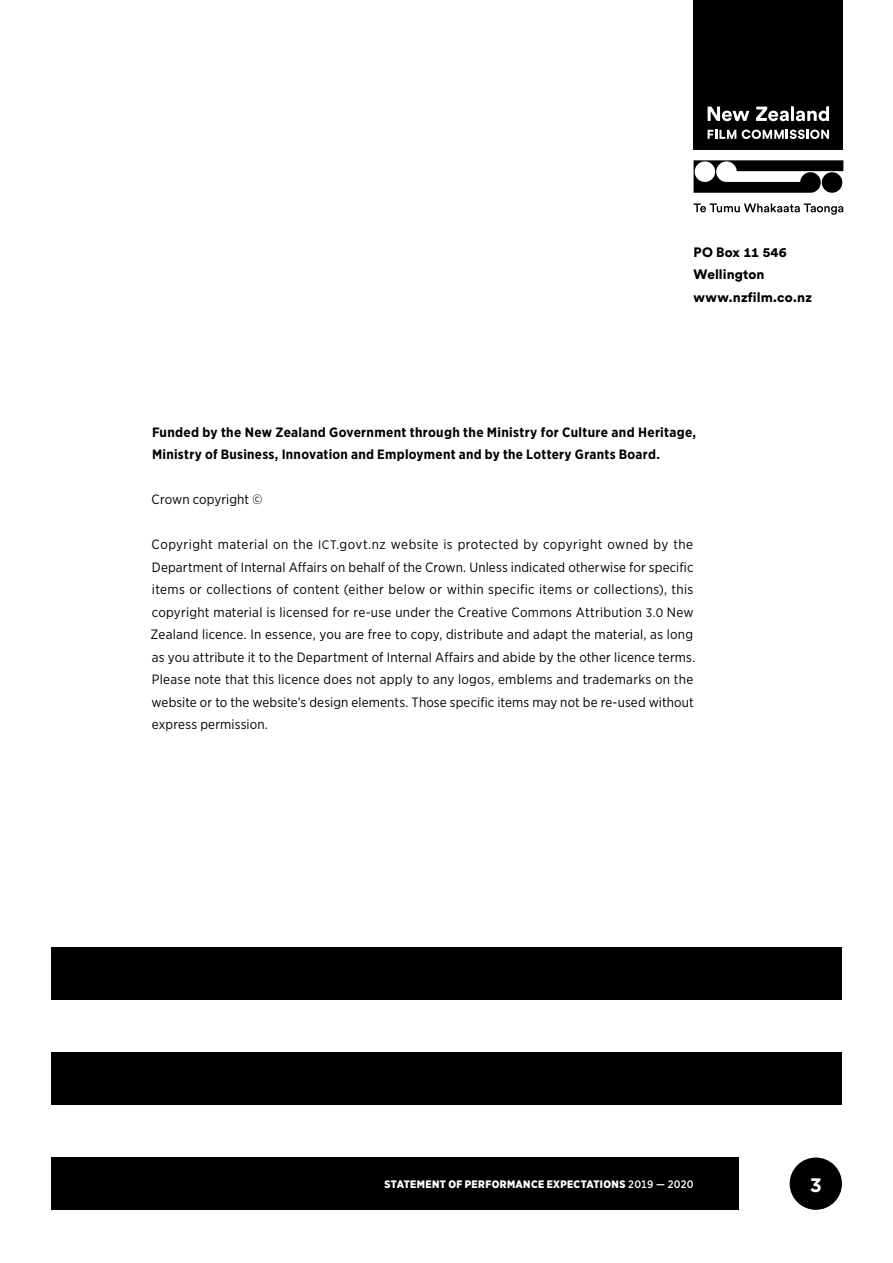
<style>
.page{position:relative;width:893px;height:1263px;background:#fff}
.page>*{position:absolute;margin:0;border:0;box-sizing:border-box;transform-origin:0 0}
.t1{font:700 19.5px "Gotham";color:#fff}
.t2{font:13.5px/22.5px "Gotham Narrow";letter-spacing:.015em;color:#000}
.t3{font:700 13.5px/22.5px "Gotham Narrow";letter-spacing:.02em;color:#000}
.t4{font:900 13.5px/22.5px "Circular Std";letter-spacing:.01em;color:#000}
.t5{font:900 10.8px "Gotham Narrow";letter-spacing:.035em;color:#fff}
.s1{font-size:12.3px}
.s2{font-weight:500}
</style>
<div class="page">
<div style="left:51px;top:1157px;width:687px;height:53px;background:#000"></div>
<div style="left:790px;top:1157px;width:52px;height:53px;background:#000;border-radius:50%"></div>
<div style="left:52px;top:1052px;width:790px;height:53px;background:#000"></div>
<div style="left:51px;top:947px;width:791px;height:53px;background:#000"></div>
<div style="left:694px;top:0;width:149px;height:150px;background:#000"></div>
<svg style="left:708px;top:107px;width:41px;height:14px"></svg>
<svg style="left:756px;top:106px;width:73px;height:15px"></svg>
<svg style="left:742px;top:130px;width:87px;height:9px"></svg>
<svg style="left:708px;top:130px;width:28px;height:9px"></svg>
<svg style="left:694px;top:160px;width:149px;height:33px"></svg>
<div style="left:822px;top:172px;width:20px;height:21px;background:#000;border-radius:50%"></div>
<svg style="left:694px;top:203px;width:149px;height:12px"></svg>
<p class="t4" style="left:694px;top:240px;width:120px">PO Box 11 546<br>Wellington www.nzfilm.co.nz</p>
<p class="t3" style="left:152px;top:420px;width:546px">Funded by the New Zealand Government through the Ministry for Culture and Heritage,<br>Ministry of Business, Innovation and Employment and by the Lottery Grants Board.</p>
<p class="t2" style="left:152px;top:488px;width:112px">Crown copyright ©</p>
<p class="t2" style="left:151px;top:533px;width:546px">Copyright material on the <span class="s1">ICT.</span>govt.nz website is protected by copyright owned by the Department of Internal Affairs on behalf of the Crown. Unless indicated otherwise for specific items or collections of content (either below or within specific items or collections), this copyright material is licensed for re-use under the Creative Commons Attribution <span class="s1">3.0</span> New Zealand licence. In essence, you are free to copy, distribute and adapt the material, as long as you attribute it to the Department of Internal Affairs and abide by the other licence terms.<br>Please note that this licence does not apply to any logos, emblems and trademarks on the website or to the website’s design elements. Those specific items may not be re-used without express permission.</p>
<p class="t5" style="left:384px;top:1177px;width:311px">STATEMENT OF PERFORMANCE EXPECTATIONS <span class="s2">2019 — 2020</span></p>
<h1 class="t1" style="left:810px;top:1172px;width:14px">3</h1>
</div>
